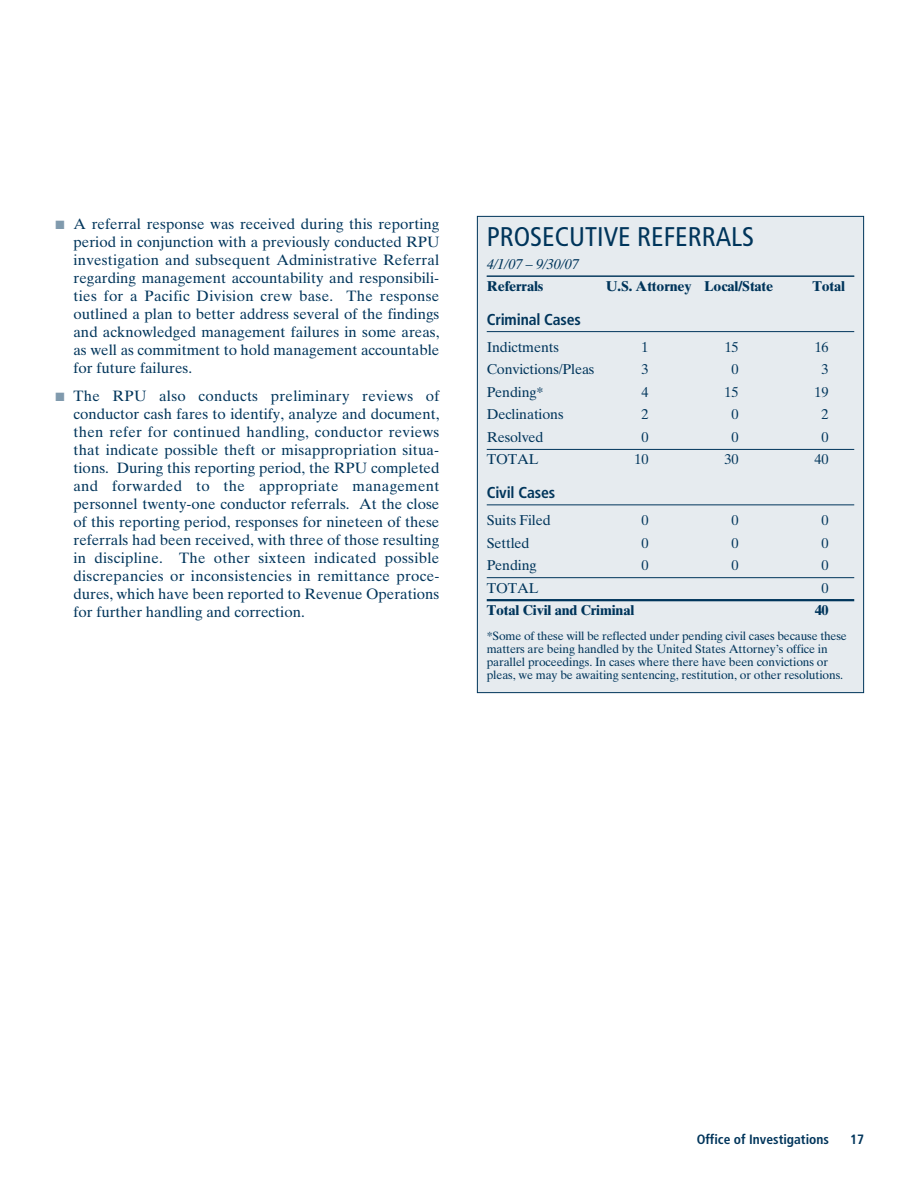
<style>
.page{position:relative;width:918px;height:1188px;background:#fff}
.page>*{position:absolute;margin:0;border:0;box-sizing:border-box;transform-origin:0 0}
.t1{font:condensed 27px "Frutiger";color:#00355b}
.t2{font:700 condensed 15.75px "Frutiger";letter-spacing:-.01em;color:#00355b}
.t3{font:15px/18px "Times Ten";color:#00355b;text-align:justify}
.t4{font:14.25px "Times Ten";letter-spacing:-.01em;color:#00355b}
.t5{font:700 14.25px "Times Ten";letter-spacing:-.01em;color:#00355b}
.t6{font:italic 14.25px "Times Ten";color:#00355b}
.t7{font:700 condensed 13.5px "Frutiger";color:#00355b}
.t8{font:12px/13px "Times Ten";letter-spacing:-.01em;color:#00355b}
.s1{color:#809aad}
</style>
<div class="page">
<div style="left:477px;top:216px;width:387px;height:477px;background:#e6ebef"></div>
<hr style="left:487px;top:276px;width:367px;height:1px;background:#00355b">
<hr style="left:487px;top:331px;width:367px;height:1px;background:#00355b">
<hr style="left:487px;top:449px;width:367px;height:1px;background:#00355b">
<hr style="left:487px;top:504px;width:367px;height:1px;background:#00355b">
<hr style="left:487px;top:577px;width:367px;height:1px;background:#00355b">
<hr style="left:487px;top:599px;width:367px;height:2px;background:#00355b">
<p class="t3" style="left:74px;top:216px;width:367px;text-indent:-18px"><span class="s1">■</span> A referral response was received during this reporting period in conjunction with a previously conducted RPU investigation and subsequent Administrative Referral regarding management accountability and responsibili&shy;ties for a Pacific Division crew base. The response outlined a plan to better address several of the findings and acknowledged management failures in some areas, as well as commitment to hold management accountable for future failures.</p>
<p class="t3" style="left:74px;top:388px;width:368px;text-indent:-18px"><span class="s1">■</span> The RPU also conducts preliminary reviews of conductor cash fares to identify, analyze and document, then refer for continued handling, conductor reviews that indicate possible theft or misappropriation situa&shy;tions. During this reporting period, the RPU completed and forwarded to the appropriate management personnel twenty-one conductor referrals. At the close of this reporting period, responses for nineteen of these referrals had been received, with three of those resulting in discipline. The other sixteen indicated possible discrepancies or inconsistencies in remittance proce&shy;dures, which have been reported to Revenue Operations for further handling and correction.</p>
<h1 class="t1" style="left:487px;top:226px;width:269px">PROSECUTIVE REFERRALS</h1>
<p class="t6" style="left:487px;top:258px;width:94px">4/1/07 – 9/30/07</p>
<p class="t5" style="left:487px;top:281px;width:58px">Referrals</p>
<p class="t5" style="left:606px;top:281px;width:169px">U.S. Attorney Local/State</p>
<p class="t5" style="left:812px;top:281px;width:34px">Total</p>
<p class="t2" style="left:487px;top:313px;width:96px">Criminal Cases</p>
<p class="t4" style="left:487px;top:342px;width:74px">Indictments</p>
<p class="t4" style="left:642px;top:342px;width:9px">1</p>
<p class="t4" style="left:725px;top:342px;width:16px">15</p>
<p class="t4" style="left:815px;top:342px;width:16px">16</p>
<p class="t4" style="left:487px;top:364px;width:109px">Convictions/Pleas</p>
<p class="t4" style="left:642px;top:364px;width:9px">3</p>
<p class="t4" style="left:732px;top:364px;width:9px">0</p>
<p class="t4" style="left:822px;top:364px;width:9px">3</p>
<p class="t4" style="left:487px;top:387px;width:58px">Pending*</p>
<p class="t4" style="left:642px;top:387px;width:9px">4</p>
<p class="t4" style="left:725px;top:387px;width:16px">15</p>
<p class="t4" style="left:815px;top:387px;width:16px">19</p>
<p class="t4" style="left:487px;top:409px;width:78px">Declinations</p>
<p class="t4" style="left:642px;top:409px;width:9px">2</p>
<p class="t4" style="left:732px;top:409px;width:9px">0</p>
<p class="t4" style="left:822px;top:409px;width:9px">2</p>
<p class="t4" style="left:487px;top:432px;width:58px">Resolved</p>
<p class="t4" style="left:642px;top:432px;width:9px">0</p>
<p class="t4" style="left:732px;top:432px;width:9px">0</p>
<p class="t4" style="left:822px;top:432px;width:9px">0</p>
<p class="t4" style="left:487px;top:454px;width:53px">TOTAL</p>
<p class="t4" style="left:635px;top:454px;width:16px">10</p>
<p class="t4" style="left:725px;top:454px;width:16px">30</p>
<p class="t4" style="left:815px;top:454px;width:16px">40</p>
<p class="t2" style="left:487px;top:486px;width:70px">Civil Cases</p>
<p class="t4" style="left:487px;top:515px;width:65px">Suits Filed</p>
<p class="t4" style="left:642px;top:515px;width:9px">0</p>
<p class="t4" style="left:732px;top:515px;width:9px">0</p>
<p class="t4" style="left:822px;top:515px;width:9px">0</p>
<p class="t4" style="left:487px;top:537px;width:44px">Settled</p>
<p class="t4" style="left:642px;top:537px;width:9px">0</p>
<p class="t4" style="left:732px;top:537px;width:9px">0</p>
<p class="t4" style="left:822px;top:537px;width:9px">0</p>
<p class="t4" style="left:487px;top:560px;width:51px">Pending</p>
<p class="t4" style="left:642px;top:560px;width:9px">0</p>
<p class="t4" style="left:732px;top:560px;width:9px">0</p>
<p class="t4" style="left:822px;top:560px;width:9px">0</p>
<p class="t4" style="left:487px;top:582px;width:53px">TOTAL</p>
<p class="t4" style="left:822px;top:582px;width:9px">0</p>
<p class="t5" style="left:487px;top:605px;width:149px">Total Civil and Criminal</p>
<p class="t5" style="left:815px;top:605px;width:16px">40</p>
<p class="t8" style="left:487px;top:631px;width:362px">*Some of these will be reflected under pending civil cases because these matters are being handled by the United States Attorney’s office in parallel proceedings. In cases where there have been convictions or pleas, we may be awaiting sentencing, restitution, or other resolutions.</p>
<p class="t7" style="left:697px;top:1134px;width:134px">Office of Investigations</p>
<p class="t7" style="left:850px;top:1134px;width:16px">17</p>
</div>
